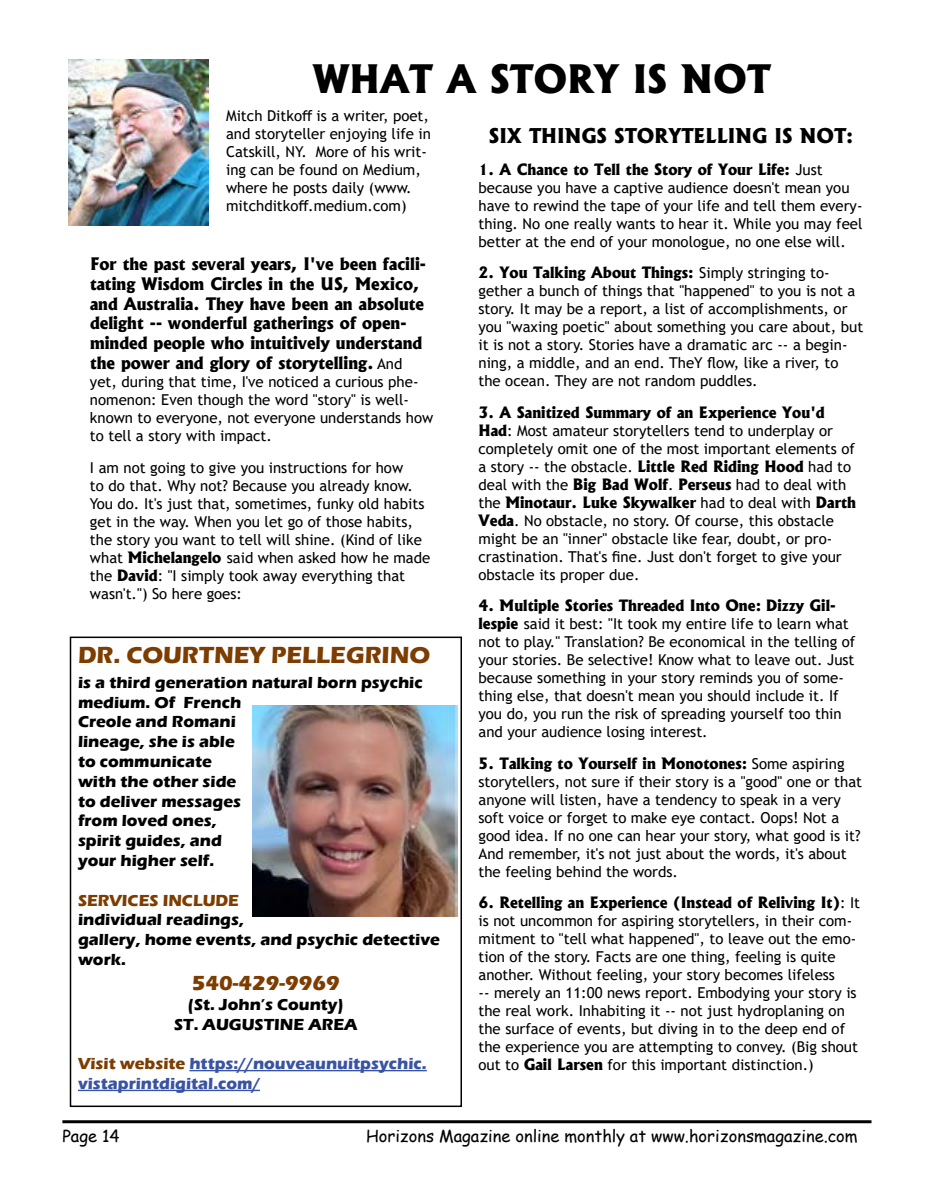
<style>
.page{position:relative;width:945px;height:1188px;background:#fff}
.page>*{position:absolute;margin:0;border:0;box-sizing:border-box;transform-origin:0 0}
.t1{font:800 37.5px "Albertus";color:#000}
.t2{font:700 24px "Eras ITC";color:#7d3c00}
.t3{font:700 21px "Eras ITC";color:#7d3c00}
.t4{font:800 19.5px "Albertus";color:#000}
.t5{font:700 16.5px/19.8px "Eras ITC";color:#000}
.t6{font:800 16.5px/19.8px "Albertus";color:#000}
.t7{font:16.5px "Comic Sans MS";color:#000}
.t8{font:700 16.5px/19.8px "Eras ITC";color:#3953a4}
.t9{font:700 16.5px "Eras ITC";color:#7d3c00}
.t10{font:15px/18px "Trebuchet MS";color:#000}
.t11{font:800 15px "Albertus";color:#000}
.s1{font-family:"Trebuchet MS";font-weight:400;font-size:15px}
.s2{font-family:"Albertus";font-weight:800}
.s3{color:#7d3c00}
.s4{font-family:"Trebuchet MS";font-weight:400}
</style>
<div class="page">
<hr style="left:62px;top:1120px;width:810px;height:3px;background:#000">
<img style="left:69px;top:60px;width:140px;height:166px">
<hr style="left:189px;top:1070px;width:238px;height:1px;background:#3953a4">
<hr style="left:78px;top:1090px;width:182px;height:1px;background:#3953a4">
<div style="left:70px;top:637px;width:392px;height:470px;border:2px solid #000"></div>
<img style="left:253px;top:705px;width:204px;height:212px">
<h1 class="t1" style="left:313px;top:55px;width:460px">WHAT A STORY IS NOT</h1>
<p class="t10" style="left:226px;top:107px;width:206px">Mitch Ditkoff is a writer, poet, and storyteller enjoying life in<br>Catskill, NY. More of his writ&shy;ing can be found on Medium, where he posts daily (www. mitchditkoff.medium.com)</p>
<p class="t6" style="left:90px;top:254px;width:337px">For the past several years, I've been facili&shy;tating Wisdom Circles in the US, Mexico, and Australia. They have been an absolute delight -- wonderful gatherings of open&shy;minded people who intuitively understand the power and glory of storytelling. <span class="s1">And</span></p>
<p class="t10" style="left:90px;top:373px;width:345px">yet, during that time, I've noticed a curious phe&shy;nomenon: Even though the word "story" is well&shy;known to everyone, not everyone understands how to tell a story with impact.</p>
<p class="t10" style="left:90px;top:458px;width:342px">I am not going to give you instructions for how<br>to do that. Why not? Because you already know.<br>You do. It's just that, sometimes, funky old habits get in the way. When you let go of those habits, the story you want to tell will shine. (Kind of like what <span class="s2">Michelangelo</span> said when asked how he made the <span class="s2">David</span>: "I simply took away everything that wasn't.") So here goes:</p>
<h2 class="t2" style="left:78px;top:641px;width:354px">DR. COURTNEY PELLEGRINO</h2>
<p class="t5" style="left:78px;top:672px;width:346px">is a third generation natural born psychic medium. Of French<br>Creole and Romani<br>lineage, she is able<br>to communicate<br>with the other side<br>to deliver messages<br>from loved ones,<br>spirit guides, and<br>your higher self.</p>
<p class="t9" style="left:78px;top:891px;width:163px">SERVICES INCLUDE</p>
<p class="t5" style="left:78px;top:910px;width:363px">individual readings,<br>gallery, home events, and psychic detective work.</p>
<h3 class="t3" style="left:192px;top:971px;width:149px">540-429-9969</h3>
<p class="t5" style="left:174px;top:995px;width:185px;text-align:center">(St. John’s County)<br>ST. AUGUSTINE AREA</p>
<p class="t8" style="left:78px;top:1054px;width:350px"><span class="s3">Visit website</span> https://nouveaunuitpsychic. vistaprintdigital.com/</p>
<h3 class="t4" style="left:489px;top:124px;width:366px">SIX THINGS STORYTELLING IS NOT:</h3>
<p class="t11" style="left:478px;top:160px;width:346px">1. A Chance to Tell the Story of Your Life: <span class="s4">Just</span></p>
<p class="t10" style="left:478px;top:178px;width:386px">because you have a captive audience doesn't mean you have to rewind the tape of your life and tell them every&shy;thing. No one really wants to hear it. While you may feel better at the end of your monologue, no one else will.</p>
<p class="t11" style="left:478px;top:264px;width:353px">2. You Talking About Things: <span class="s4">Simply stringing to-</span></p>
<p class="t10" style="left:478px;top:282px;width:386px">gether a bunch of things that "happened" to you is not a story. It may be a report, a list of accomplishments, or you "waxing poetic" about something you care about, but it is not a story. Stories have a dramatic arc -- a begin&shy;ning, a middle, and an end. TheY flow, like a river, to the ocean. They are not random puddles.</p>
<p class="t11" style="left:478px;top:403px;width:348px">3. A Sanitized Summary of an Experience You'd</p>
<p class="t10" style="left:478px;top:421px;width:378px"><span class="s2">Had</span>: Most amateur storytellers tend to underplay or completely omit one of the most important elements of a story -- the obstacle. <span class="s2">Little Red Riding Hood</span> had to deal with the <span class="s2">Big Bad Wolf</span>. <span class="s2">Perseus</span> had to deal with</p>
<p class="t11" style="left:478px;top:493px;width:379px"><span class="s4">the</span> Minotaur. Luke Skywalker <span class="s4">had to deal with</span> Darth</p>
<p class="t10" style="left:479px;top:511px;width:365px"><span class="s2">Veda</span>. No obstacle, no story. Of course, this obstacle might be an "inner" obstacle like fear, doubt, or pro&shy;crastination. That's fine. Just don't forget to give your obstacle its proper due.</p>
<p class="t11" style="left:479px;top:597px;width:359px">4. Multiple Stories Threaded Into One: Dizzy Gil-</p>
<p class="t10" style="left:479px;top:615px;width:378px"><span class="s2">lespie</span> said it best: "It took my entire life to learn what not to play." Translation? Be economical in the telling of your stories. Be selective! Know what to leave out. Just because something in your story reminds you of some&shy;thing else, that doesn't mean you should include it. If you do, you run the risk of spreading yourself too thin and your audience losing interest.</p>
<p class="t11" style="left:479px;top:754px;width:368px">5. Talking to Yourself in Monotones: <span class="s4">Some aspiring</span></p>
<p class="t10" style="left:479px;top:772px;width:385px">storytellers, not sure if their story is a "good" one or that anyone will listen, have a tendency to speak in a very soft voice or forget to make eye contact. Oops! Not a good idea. If no one can hear your story, what good is it?<br>And remember, it's not just about the words, it's about the feeling behind the words.</p>
<p class="t11" style="left:479px;top:894px;width:383px">6. Retelling an Experience (Instead of Reliving It)<span class="s4">: It</span></p>
<p class="t10" style="left:479px;top:912px;width:381px">is not uncommon for aspiring storytellers, in their com&shy;mitment to "tell what happened", to leave out the emo&shy;tion of the story. Facts are one thing, feeling is quite another. Without feeling, your story becomes lifeless<br>-- merely an 11:00 news report. Embodying your story is the real work. Inhabiting it -- not just hydroplaning on the surface of events, but diving in to the deep end of the experience you are attempting to convey. (Big shout out to <span class="s2">Gail Larsen</span> for this important distinction.)</p>
<p class="t7" style="left:62px;top:1123px;width:59px">Page 14</p>
<p class="t7" style="left:366px;top:1123px;width:493px">Horizons Magazine online monthly at www.horizonsmagazine.com</p>
</div>
